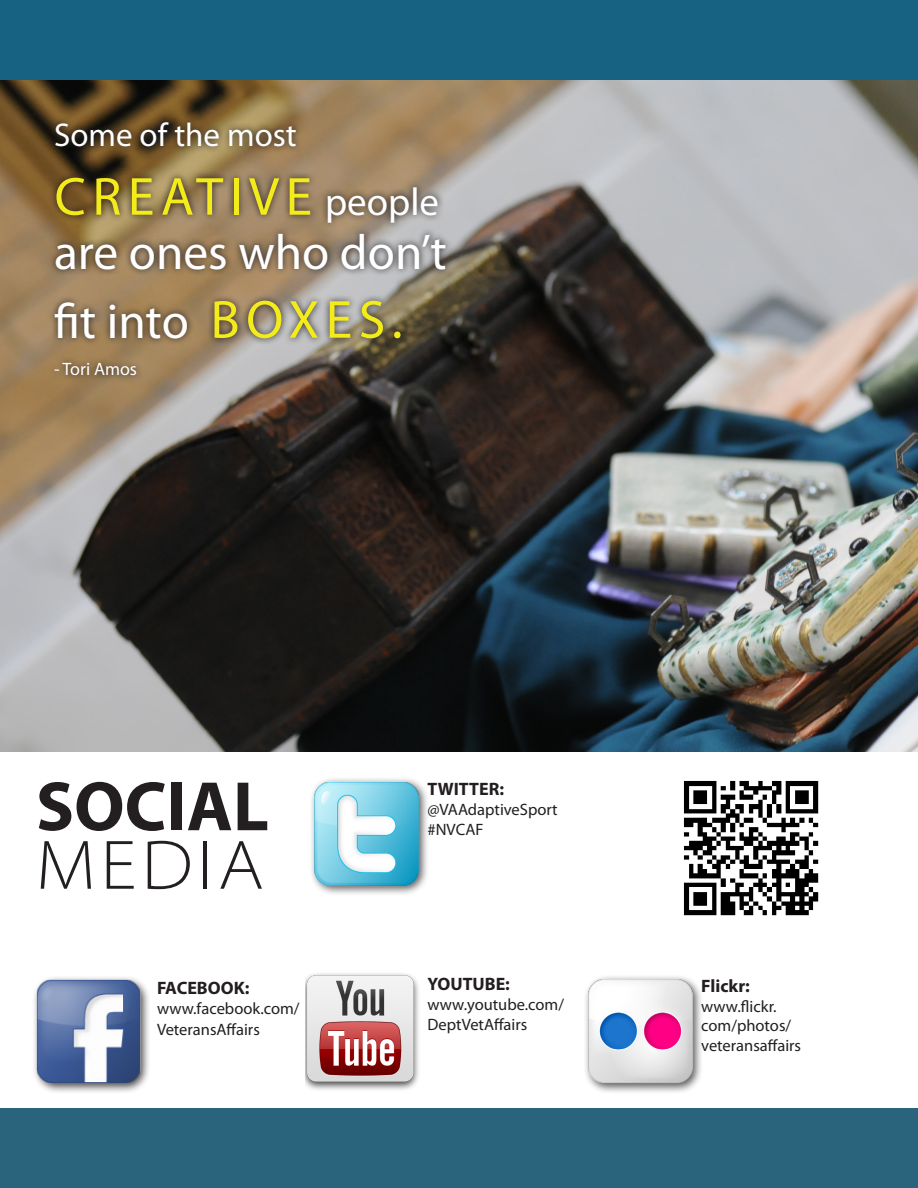
<style>
.page{position:relative;width:918px;height:1188px;background:#fff}
.page>*{position:absolute;margin:0;border:0;box-sizing:border-box;transform-origin:0 0}
.t1{font:700 70.5px "Myriad Pro";color:#231f20}
.t2{font:300 semi-expanded 70.5px "Myriad Pro";letter-spacing:.07em;color:#231f20}
.t3{font:54px "Myriad Pro";letter-spacing:.12em;color:#f4ec1a}
.t4{font:49.5px/69px "Myriad Pro";color:#fff}
.t5{font:33px "Myriad Pro";color:#fff}
.Body_1{font:700 18px "Myriad Pro";color:#231f20}
.t6{font:18px "Myriad Pro";color:#fff}
.Body_1-2{font:16.5px/19.8px "Myriad Pro";color:#231f20}
.s1{font-size:39px;color:#fff}
.s2{font-size:54px;color:#f4ec1a}
.s3{font-size:18px;color:#fff}
</style>
<div class="page">
<img style="left:0;top:80px;width:918px;height:672px">
<div style="left:0;top:0;width:918px;height:80px;background:#176282"></div>
<img style="left:683px;top:780px;width:136px;height:136px">
<div style="left:32px;top:975px;width:119px;height:119px;background:#231f20;opacity:.82"></div>
<img style="left:32px;top:975px;width:117px;height:108px">
<div style="left:310px;top:777px;width:120px;height:119px;background:#231f20;opacity:.75"></div>
<img style="left:310px;top:782px;width:118px;height:112px">
<img style="left:306px;top:973px;width:113px;height:117px">
<div style="left:584px;top:974px;width:119px;height:120px;background:#f6f6f6"></div>
<img style="left:586px;top:977px;width:114px;height:114px">
<svg style="left:47px;top:115px;width:406px;height:268px;background:#89765b"></svg>
<div style="left:0;top:1108px;width:918px;height:80px;background:#29637c"></div>
<p class="t5" style="left:54px;top:114px;width:244px">Some of the most</p>
<p class="t3" style="left:55px;top:163px;width:386px">CREATIVE <span class="s1">people</span></p>
<p class="t4" style="left:54px;top:217px;width:394px">are ones who don’t fit into <span class="s2">BOXES.</span></p>
<p class="t6" style="left:54px;top:358px;width:85px">- Tori Amos</p>
<p class="t1" style="left:36px;top:760px;width:234px">SOCIAL</p>
<p class="t2" style="left:36px;top:826px;width:229px">MEDIA</p>
<p class="Body_1" style="left:157px;top:976px;width:94px">FACEBOOK:</p>
<p class="Body_1-2" style="left:157px;top:997px;width:144px;line-height:21.6px">www.facebook.com/<br>VeteransAffairs<span class="s3">um</span></p>
<p class="Body_1" style="left:428px;top:778px;width:78px">TWITTER:</p>
<p class="Body_1-2" style="left:428px;top:799px;width:132px">@VAAdaptiveSport</p>
<p class="Body_1-2" style="left:428px;top:819px;width:58px">#NVCAF</p>
<p class="Body_1" style="left:428px;top:972px;width:84px">YOUTUBE:</p>
<p class="Body_1-2" style="left:428px;top:994px;width:138px">www.youtube.com/<br>DeptVetAffairs</p>
<p class="Body_1" style="left:701px;top:974px;width:50px">Flickr:</p>
<p class="Body_1-2" style="left:701px;top:996px;width:101px">www.flickr. com/photos/ veteransaffairs</p>
</div>
